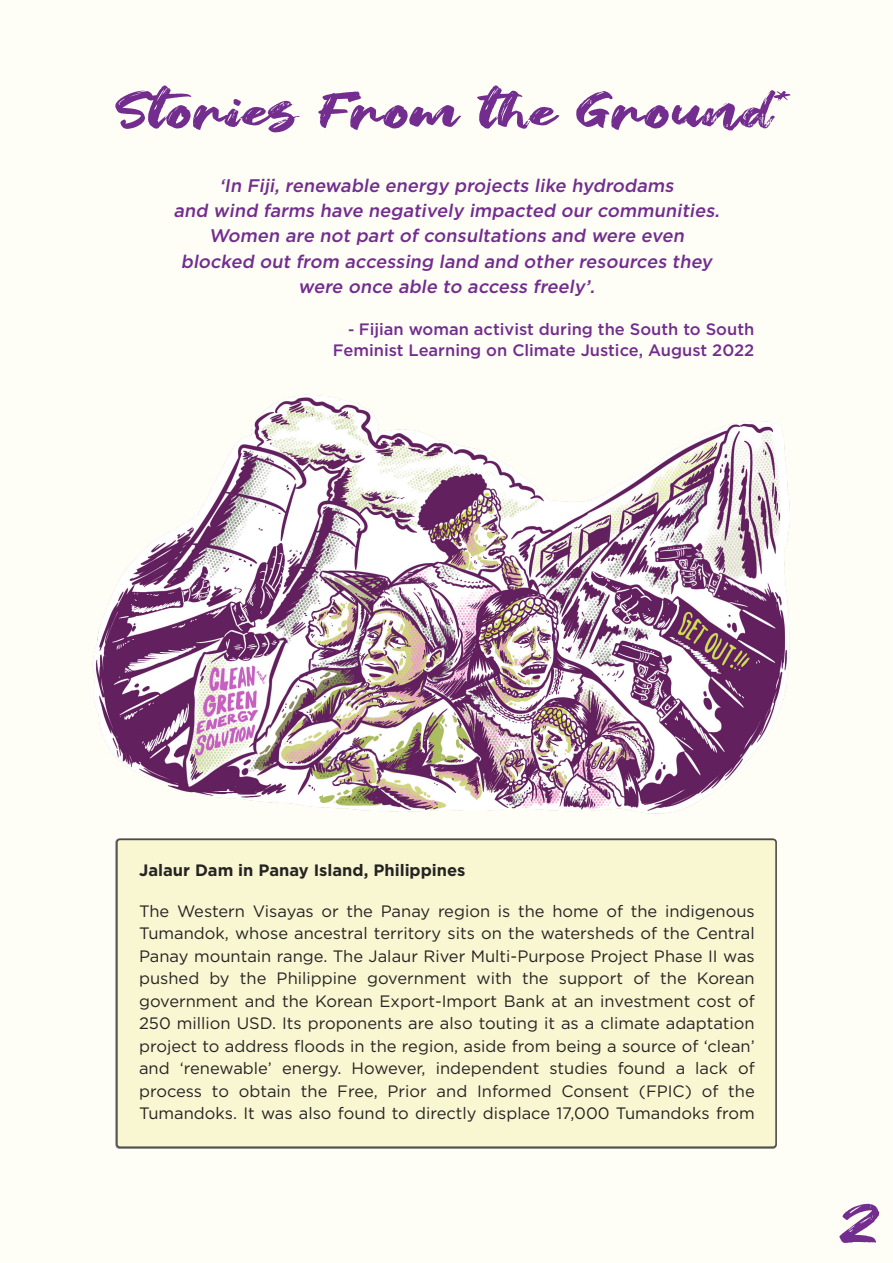
<style>
.page{position:relative;width:893px;height:1263px;background:#fefef6}
.page>*{position:absolute;margin:0;border:0;box-sizing:border-box;transform-origin:0 0}
.t1{font:60px "Hey October";color:#732d8f;scale:1.49 1}
.t2{font:48px "Hey October";letter-spacing:.02em;color:#732d8f;scale:1.49 1}
.t3{font:italic 500 18.3px/25.2px "Gotham";color:#732d8f;text-align:center}
.t4{font:16.5px/22.5px "Gotham";color:#262423;text-align:justify}
.t5{font:500 16.5px/21px "Gotham";color:#732d8f;text-align:right}
.t6{font:700 16.5px "Gotham";color:#262423}
.s1{font-size:15.45px}
</style>
<div class="page">
<div style="left:116px;top:839px;width:661px;height:309px;background:#f9f6d2;border:2px solid #4d4c4b;border-radius:3px"></div>
<img style="left:93px;top:394px;width:697px;height:420px">
<h2 class="t2" style="left:115px;top:89px;width:456px">Stories From the Ground<sup>*</sup></h2>
<p class="t3" style="left:173px;top:174px;width:550px">‘In Fij i, renewable energy projects like hydrodams<br>and wind farms have negatively impacted our communities.<br>Women are not part of consultations and were even blocked out from accessing land and other resources they were once able to access freely’.</p>
<p class="t5" style="left:333px;top:320px;width:423px"><span class="s1">-</span> Fijian woman activist during the South to South<br>Feminist Learning on Climate Justice, August 2022</p>
<p class="t6" style="left:139px;top:863px;width:328px">Jalaur Dam in Panay Island, Philippines</p>
<p class="t4" style="left:139px;top:900px;width:617px">The Western Visayas or the Panay region is the home of the indigenous Tumandok, whose ancestral territory sits on the watersheds of the Central Panay mountain range. The Jalaur River Multi-Purpose Project Phase II was pushed by the Philippine government with the support of the Korean government and the Korean Export-Import Bank at an investment cost of 250 million USD. Its proponents are also touting it as a climate adaptation project to address floods in the region, aside from being a source of ‘clean’ and ‘renewable’ energy. However, independent studies found a lack of process to obtain the Free, Prior and Informed Consent (FPIC) of the Tumandoks. It was also found to directly displace 17,000 Tumandoks from</p>
<h1 class="t1" style="left:839px;top:1193px;width:28px">2</h1>
</div>
